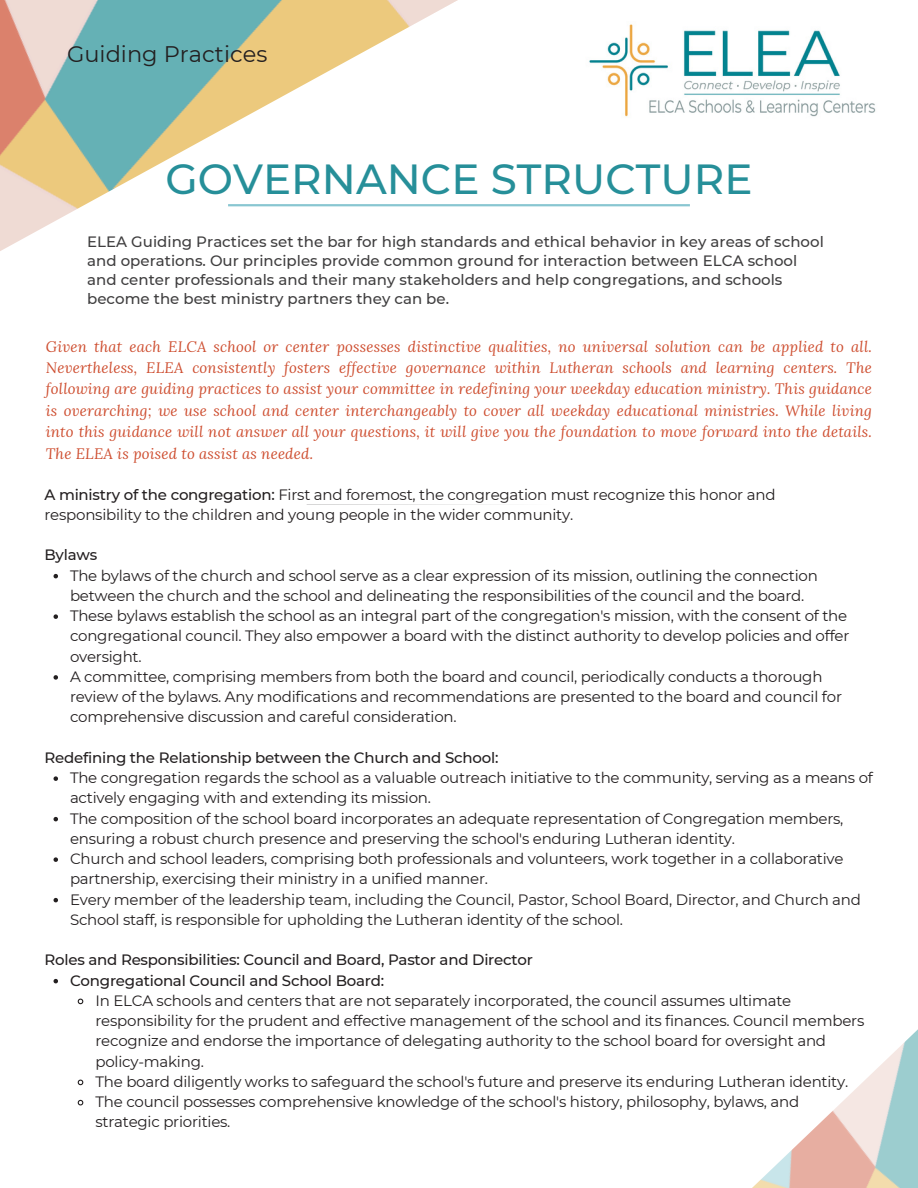
<style>
.page{position:relative;width:918px;height:1188px;background:#fff}
.page>*{position:absolute;margin:0;border:0;box-sizing:border-box;transform-origin:0 0}
.t1{font:500 42px "Montserrat";color:#268f99}
.t2{font:22.5px "Montserrat";color:#231f20}
.t3{font:15px/20.2px "Montserrat";letter-spacing:-.015em;color:#231f20}
.t4{font:italic 15px/21.3px "Lora";letter-spacing:.01em;color:#ce4e30;text-align:justify}
.t5{font:500 15px/19.2px "Montserrat";color:#3f3e3f}
.t6{font:500 15px "Montserrat";letter-spacing:-.015em;color:#231f20}
.s1{font-weight:500}
</style>
<div class="page">
<hr style="left:307px;top:505px;width:442px;height:1px;background:#3f3e3f">
<svg style="left:54px;top:574px;width:4px;height:4px"></svg>
<svg style="left:54px;top:614px;width:4px;height:5px"></svg>
<svg style="left:54px;top:675px;width:4px;height:5px"></svg>
<svg style="left:54px;top:776px;width:4px;height:5px"></svg>
<svg style="left:54px;top:817px;width:4px;height:4px"></svg>
<svg style="left:54px;top:857px;width:4px;height:5px"></svg>
<svg style="left:54px;top:898px;width:4px;height:4px"></svg>
<svg style="left:54px;top:979px;width:4px;height:4px"></svg>
<svg style="left:77px;top:998px;width:7px;height:7px"></svg>
<svg style="left:77px;top:1079px;width:7px;height:7px"></svg>
<svg style="left:77px;top:1099px;width:7px;height:7px"></svg>
<img style="left:0;top:0;width:517px;height:251px">
<img style="left:752px;top:1029px;width:166px;height:159px">
<hr style="left:228px;top:204px;width:462px;height:2px;background:#89c6d1">
<img style="left:589px;top:24px;width:287px;height:93px">
<p class="t2" style="left:67px;top:40px;width:202px">Guiding Practices</p>
<p class="t1" style="left:165px;top:153px;width:589px">GOVERNANCE STRUCTURE</p>
<h3 class="t5" style="left:87px;top:232px;width:738px">ELEA Guiding Practices set the bar for high standards and ethical behavior in key areas of school and operations. Our principles provide common ground for interaction between ELCA school and center professionals and their many stakeholders and help congregations, and schools become the best ministry partners they can be.</h3>
<p class="t4" style="left:46px;top:335px;width:828px">Given that each ELCA school or center possesses distinctive qualities, no universal solution can be applied to all.<br>Nevertheless, ELEA consistently fosters effective governance within Lutheran schools and learning centers. The following are guiding practices to assist your committee in redefining your weekday education ministry. This guidance is overarching; we use school and center interchangeably to cover all weekday educational ministries. While living into this guidance will not answer all your questions, it will give you the foundation to move forward into the details.<br>The ELEA is poised to assist as needed.</p>
<p class="t3" style="left:45px;top:484px;width:733px"><span class="s1">A ministry of the congregation:</span> First and foremost, the congregation must recognize this honor and responsibility to the children and young people in the wider community.</p>
<h2 class="t6" style="left:45px;top:546px;width:54px">Bylaws</h2>
<p class="t3" style="left:70px;top:565px;width:749px">The bylaws of the church and school serve as a clear expression of its mission, outlining the connection between the church and the school and delineating the responsibilities of the council and the board.</p>
<h1 class="t3" style="left:70px;top:606px;width:781px">These bylaws establish the school as an integral part of the congregation's mission, with the consent of the congregational council. They also empower a board with the distinct authority to develop policies and offer oversight.</h1>
<h3 class="t3" style="left:70px;top:666px;width:774px">A committee, comprising members from both the board and council, periodically conducts a thorough review of the bylaws. Any modifications and recommendations are presented to the board and council for comprehensive discussion and careful consideration.</h3>
<p class="t6" style="left:45px;top:748px;width:455px">Redefining the Relationship between the Church and School:</p>
<p class="t3" style="left:70px;top:768px;width:804px">The congregation regards the school as a valuable outreach initiative to the community, serving as a means of actively engaging with and extending its mission.</p>
<h3 class="t3" style="left:70px;top:808px;width:775px">The composition of the school board incorporates an adequate representation of Congregation members, ensuring a robust church presence and preserving the school's enduring Lutheran identity.</h3>
<p class="t3" style="left:70px;top:849px;width:775px">Church and school leaders, comprising both professionals and volunteers, work together in a collaborative partnership, exercising their ministry in a unified manner.</p>
<p class="t3" style="left:70px;top:889px;width:793px">Every member of the leadership team, including the Council, Pastor, School Board, Director, and Church and<br>School staff, is responsible for upholding the Lutheran identity of the school.</p>
<p class="t6" style="left:45px;top:951px;width:490px">Roles and Responsibilities: Council and Board, Pastor and Director</p>
<h3 class="t6" style="left:70px;top:971px;width:316px">Congregational Council and School Board:</h3>
<p class="t3" style="left:96px;top:990px;width:770px">In ELCA schools and centers that are not separately incorporated, the council assumes ultimate responsibility for the prudent and effective management of the school and its finances. Council members recognize and endorse the importance of delegating authority to the school board for oversight and policy-making.</p>
<p class="t3" style="left:96px;top:1071px;width:754px">The board diligently works to safeguard the school's future and preserve its enduring Lutheran identity.</p>
<p class="t3" style="left:96px;top:1092px;width:705px">The council possesses comprehensive knowledge of the school's history, philosophy, bylaws, and strategic priorities.</p>
</div>
